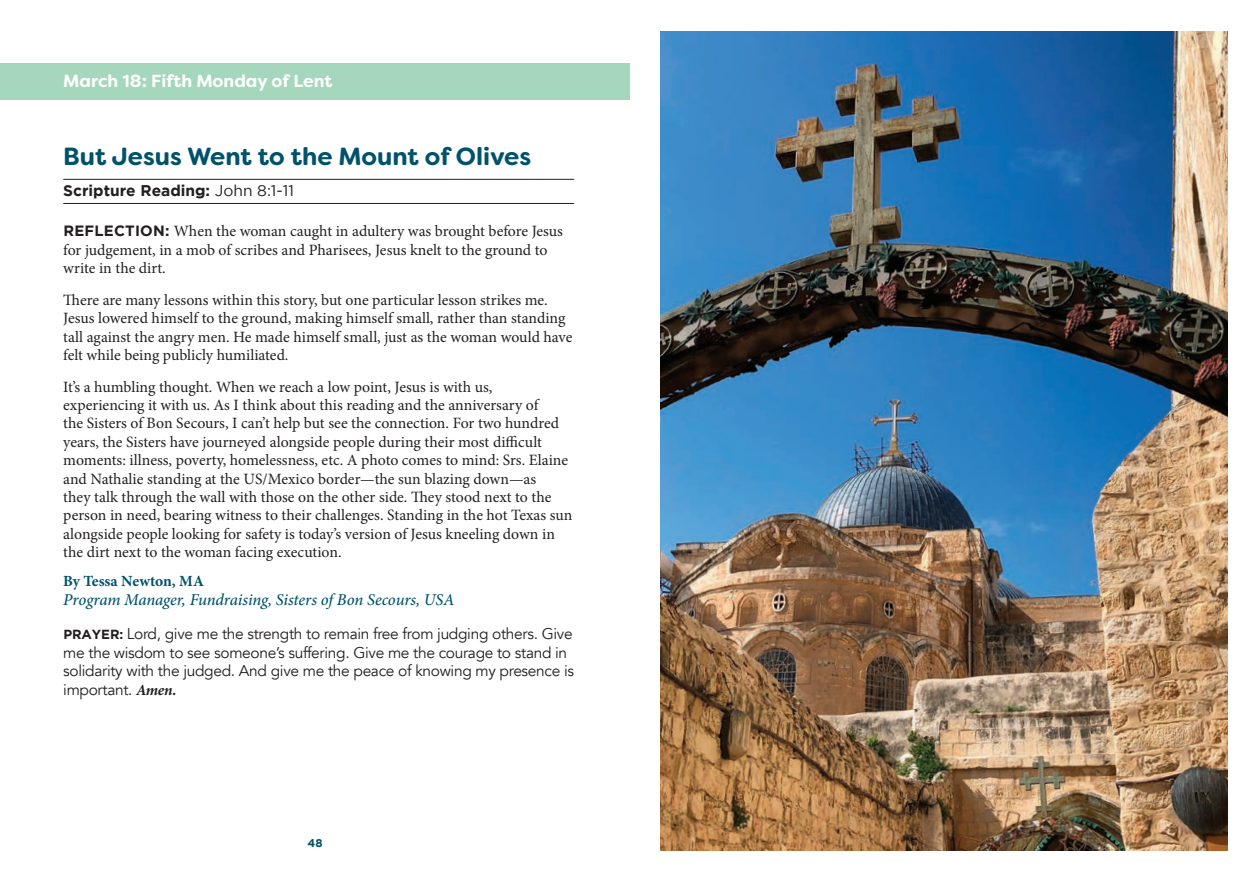
<style>
.page{position:relative;width:1260px;height:882px;background:#fff}
.page>*{position:absolute;margin:0;border:0;box-sizing:border-box;transform-origin:0 0}
.t1{font:700 24.85px "Filson Soft";color:#00526b}
.t2{font:700 17.5px "Filson Soft";color:#fff}
.t3{font:italic 500 16.62px "Minion Pro";letter-spacing:-.01em;color:#00526b}
.t4{font:15.75px/18.4px "Minion Pro";color:#231f20}
.t5{font:15.58px/18.4px "Avenir";letter-spacing:-.02em;color:#231f20}
.t6{font:700 15.58px "Gotham";color:#231f20}
.t7{font:700 15.58px "Minion Pro";color:#00526b}
.t8{font:700 11.38px "Gotham";color:#00526b}
.s1{font-weight:400}
.s2{font-family:"Gotham";font-weight:700;font-size:14.88px}
.s3{font-family:"Gotham";font-weight:700;font-size:13.12px}
.s4{font-family:"Minion Pro";font-weight:700;font-style:italic}
</style>
<div class="page">
<hr style="left:63px;top:179px;width:511px;height:1px;background:#231f20">
<hr style="left:63px;top:203px;width:511px;height:1px;background:#231f20">
<div style="left:0;top:63px;width:630px;height:37px;background:#a4d7bb"></div>
<img style="left:660px;top:32px;width:567px;height:818px">
<p class="t2" style="left:63px;top:70px;width:271px">March 18: Fifth Monday of Lent</p>
<h1 class="t1" style="left:63px;top:141px;width:469px">But Jesus Went to the Mount of Olives</h1>
<p class="t6" style="left:63px;top:182px;width:232px">Scripture Reading: <span class="s1">John 8:1-11</span></p>
<p class="t4" style="left:63px;top:222px;width:501px"><span class="s2">REFLECTION:</span> When the woman caught in adultery was brought before Jesus for judgement, in a mob of scribes and Pharisees, Jesus knelt to the ground to write in the dirt.</p>
<p class="t4" style="left:63px;top:291px;width:511px">There are many lessons within this story, but one particular lesson strikes me.<br>Jesus lowered himself to the ground, making himself small, rather than standing tall against the angry men. He made himself small, just as the woman would have felt while being publicly humiliated.</p>
<p class="t4" style="left:63px;top:377px;width:511px">It’s a humbling thought. When we reach a low point, Jesus is with us, experiencing it with us. As I think about this reading and the anniversary of<br>the Sisters of Bon Secours, I can’t help but see the connection. For two hundred years, the Sisters have journeyed alongside people during their most difficult moments: illness, poverty, homelessness, etc. A photo comes to mind: Srs. Elaine and Nathalie standing at the US/Mexico border—the sun blazing down—as<br>they talk through the wall with those on the other side. They stood next to the person in need, bearing witness to their challenges. Standing in the hot Texas sun alongside people looking for safety is today’s version of Jesus kneeling down in the dirt next to the woman facing execution.</p>
<p class="t7" style="left:63px;top:570px;width:142px">By Tessa Newton, MA</p>
<p class="t3" style="left:63px;top:589px;width:393px">Program Manager, Fundraising, Sisters of Bon Secours, USA</p>
<p class="t5" style="left:63px;top:625px;width:512px"><span class="s3">PRAYER:</span> Lord, give me the strength to remain free from judging others. Give me the wisdom to see someone’s suffering. Give me the courage to stand in solidarity with the judged. And give me the peace of knowing my presence is important. <span class="s4">Amen.</span></p>
<p class="t8" style="left:307px;top:836px;width:17px">48</p>
</div>
